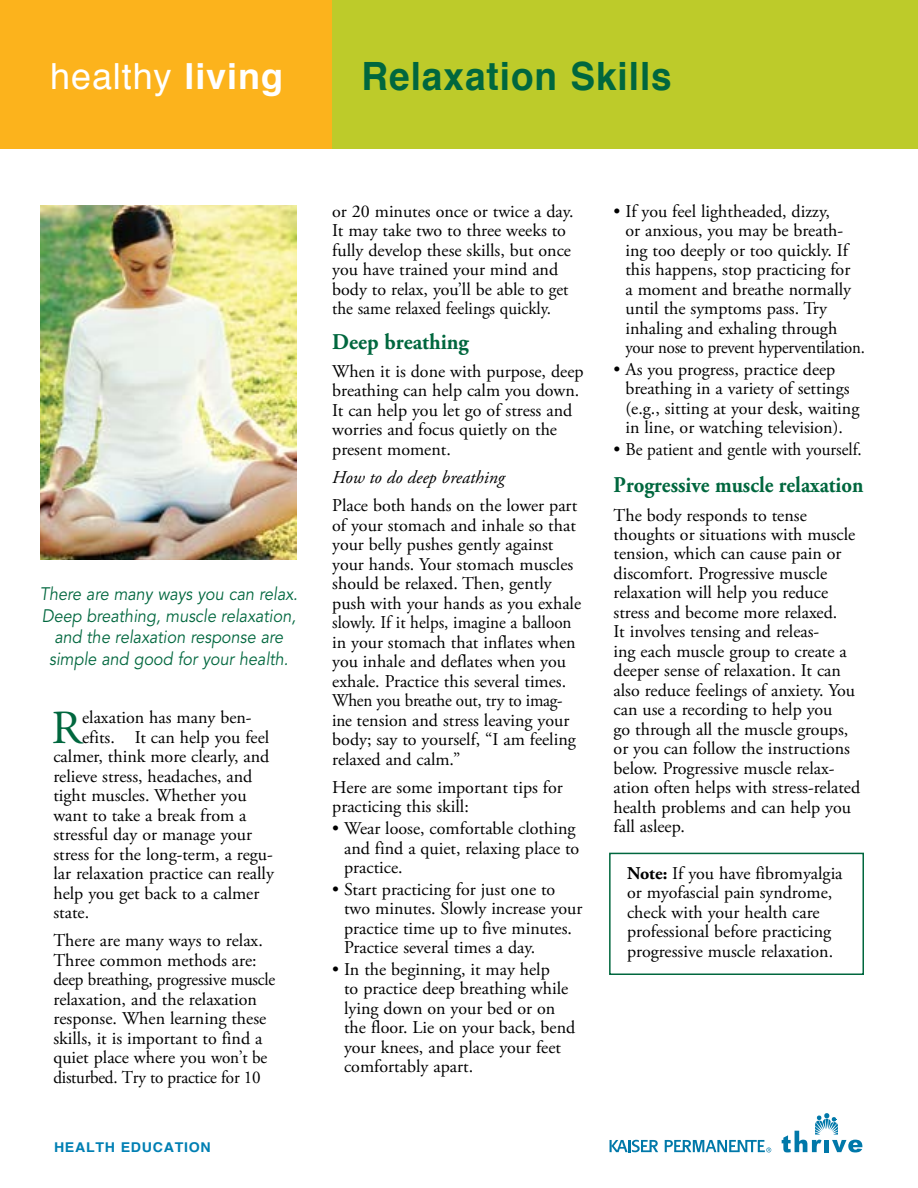
<style>
.page{position:relative;width:918px;height:1188px;background:#fff}
.page>*{position:absolute;margin:0;border:0;box-sizing:border-box;transform-origin:0 0}
.body{font:47.4px "Adobe Garamond Pro";color:#00673e}
.Heading_1{font:700 39px "Helvetica";letter-spacing:.025em;color:#00673e;scale:.95 1}
.Heading_1-2{font:36px "Helvetica";letter-spacing:.025em;color:#fff}
.Heading_2{font:700 22.5px "Adobe Garamond Pro";color:#00673e;scale:.92 1}
.Heading_2-2{font:700 22.5px "Adobe Garamond Pro";color:#00673e;scale:.95 1}
.body-2{font:18px/19.5px "Adobe Garamond Pro";color:#000}
.list{font:18px/19.5px "Adobe Garamond Pro";color:#000}
.t1{font:italic 18px/21.6px "Avenir";color:#00673e;text-align:center;scale:.9 1}
.body-3{font:italic 18px "Adobe Garamond Pro";color:#000}
.t2{font:700 13.5px "Helvetica";letter-spacing:.05em;color:#007fb3;scale:1.05 1}
.s1{font-weight:700}
</style>
<div class="page">
<div style="left:0;top:0;width:334px;height:148px;background:#fcb31c"></div>
<div style="left:332px;top:0;width:586px;height:148px;background:#bdcb2a"></div>
<div style="left:609px;top:853px;width:255px;height:122px;background:#fff;border:2px solid #00673e"></div>
<img style="left:41px;top:205px;width:255px;height:355px">
<svg style="left:782px;top:1113px;width:80px;height:39px"></svg>
<svg style="left:610px;top:1140px;width:48px;height:12px"></svg>
<svg style="left:665px;top:1140px;width:106px;height:12px"></svg>
<h1 class="Heading_1-2" style="left:50px;top:49px;width:234px">healthy <span class="s1">living</span></h1>
<h1 class="Heading_1" style="left:362px;top:45px;width:328px">Relaxation Skills</h1>
<p class="t1" style="left:40px;top:584px;width:288px">There are many ways you can relax.<br>Deep breathing, muscle relaxation, and the relaxation response are simple and good for your health.</p>
<p class="body" style="left:52px;top:699px;width:32px">R</p>
<p class="body-2" style="left:82px;top:708px;width:171px">elaxation has many ben-</p>
<p class="body-2" style="left:82px;top:728px;width:189px">efits. It can help you feel</p>
<p class="body-2" style="left:53px;top:747px;width:217px">calmer, think more clearly, and</p>
<p class="body-2" style="left:53px;top:767px;width:201px">relieve stress, headaches, and</p>
<p class="body-2" style="left:53px;top:786px;width:195px">tight muscles. Whether you</p>
<p class="body-2" style="left:53px;top:806px;width:195px">want to take a break from a</p>
<p class="body-2" style="left:53px;top:825px;width:200px">stressful day or manage your</p>
<p class="body-2" style="left:53px;top:845px;width:221px">stress for the long-term, a regu-</p>
<p class="body-2" style="left:53px;top:864px;width:222px">lar relaxation practice can really</p>
<p class="body-2" style="left:53px;top:884px;width:207px">help you get back to a calmer</p>
<p class="body-2" style="left:53px;top:903px;width:37px">state.</p>
<p class="body-2" style="left:53px;top:932px;width:223px">There are many ways to relax.<br>Three common methods are: deep breathing, progressive muscle relaxation, and the relaxation response. When learning these skills, it is important to find a quiet place where you won’t be disturbed. Try to practice for 10</p>
<p class="t2" style="left:54px;top:1137px;width:151px">HEALTH EDUCATION</p>
<p class="body-2" style="left:332px;top:202px;width:243px">or 20 minutes once or twice a day.<br>It may take two to three weeks to fully develop these skills, but once you have trained your mind and body to relax, you’ll be able to get the same relaxed feelings quickly.</p>
<h2 class="Heading_2-2" style="left:332px;top:329px;width:145px">Deep breathing</h2>
<p class="body-2" style="left:332px;top:362px;width:253px">When it is done with purpose, deep breathing can help calm you down.<br>It can help you let go of stress and worries and focus quietly on the present moment.</p>
<p class="body-3" style="left:332px;top:467px;width:174px">How to do deep breathing</p>
<p class="body-2" style="left:332px;top:496px;width:250px">Place both hands on the lower part of your stomach and inhale so that your belly pushes gently against your hands. Your stomach muscles should be relaxed. Then, gently push with your hands as you exhale slowly. If it helps, imagine a balloon in your stomach that inflates when you inhale and deflates when you exhale. Practice this several times.<br>When you breathe out, try to imag&shy;ine tension and stress leaving your body; say to yourself, “I am feeling relaxed and calm.”</p>
<p class="body-2" style="left:332px;top:778px;width:232px">Here are some important tips for practicing this skill:</p>
<p class="list" style="left:344px;top:819px;width:237px;text-indent:-12px">• Wear loose, comfortable clothing and find a quiet, relaxing place to practice.</p>
<p class="list" style="left:344px;top:880px;width:240px;text-indent:-12px">• Start practicing for just one to two minutes. Slowly increase your practice time up to five minutes.<br>Practice several times a day.</p>
<p class="list" style="left:344px;top:960px;width:233px;text-indent:-12px">• In the beginning, it may help<br>to practice deep breathing while lying down on your bed or on the floor. Lie on your back, bend your knees, and place your feet comfortably apart.</p>
<p class="list" style="left:625px;top:202px;width:241px;text-indent:-12px">• If you feel lightheaded, dizzy,<br>or anxious, you may be breath&shy;ing too deeply or too quickly. If this happens, stop practicing for<br>a moment and breathe normally until the symptoms pass. Try inhaling and exhaling through your nose to prevent hyperventilation.</p>
<p class="list" style="left:625px;top:360px;width:235px;text-indent:-12px">• As you progress, practice deep breathing in a variety of settings (e.g., sitting at your desk, waiting in line, or watching television).</p>
<p class="list" style="left:614px;top:440px;width:250px">• Be patient and gentle with yourself.</p>
<h2 class="Heading_2" style="left:614px;top:472px;width:273px">Progressive muscle relaxation</h2>
<p class="body-2" style="left:614px;top:506px;width:248px">The body responds to tense thoughts or situations with muscle tension, which can cause pain or discomfort. Progressive muscle relaxation will help you reduce stress and become more relaxed.<br>It involves tensing and releas-<br>ing each muscle group to create a deeper sense of relaxation. It can also reduce feelings of anxiety. You can use a recording to help you<br>go through all the muscle groups, or you can follow the instructions below. Progressive muscle relax&shy;ation often helps with stress-related health problems and can help you fall asleep.</p>
<p class="body-2" style="left:627px;top:864px;width:217px"><span class="s1">Note:</span> If you have fibromyalgia or myofascial pain syndrome, check with your health care professional before practicing progressive muscle relaxation.</p>
</div>
